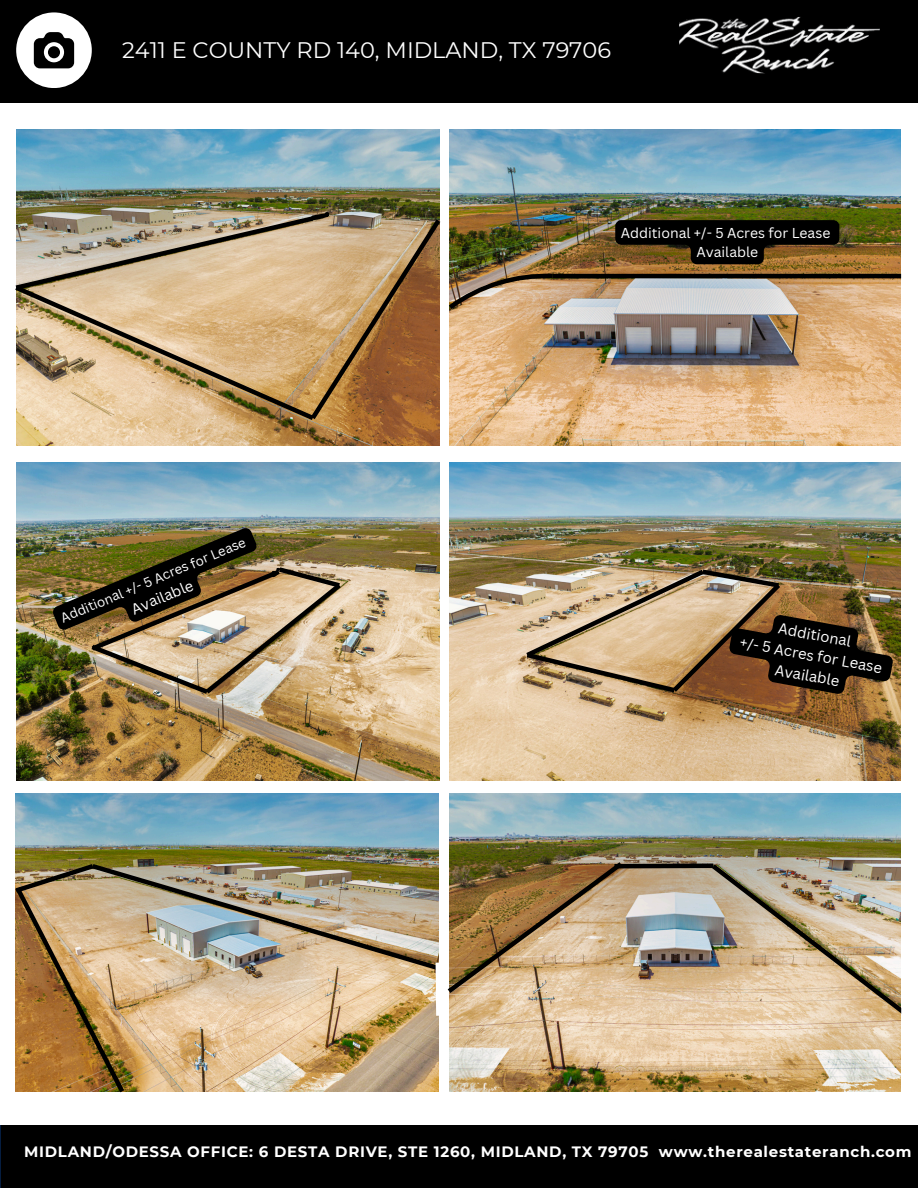
<style>
.page{position:relative;width:918px;height:1188px;background:#fff}
.page>*{position:absolute;margin:0;border:0;box-sizing:border-box;transform-origin:0 0}
.t1{font:22.5px "Montserrat";color:#fff}
.t2{font:700 15px "Montserrat";letter-spacing:.045em;color:#fff}
.t3{font:14.85px "Canva Sans";color:#fff}
.t4{font:13.95px/19.5px "Canva Sans";color:#fff;text-align:center}
.t5{font:13.35px "Canva Sans";color:#fff}
</style>
<div class="page">
<div style="left:2px;top:1126px;width:916px;height:62px;background:#000"></div>
<div style="left:1px;top:0;width:917px;height:102px;background:#000"></div>
<svg style="left:675px;top:12px;width:209px;height:66px;background:#282929"></svg>
<svg style="left:16px;top:12px;width:76px;height:76px"></svg>
<img style="left:16px;top:129px;width:423px;height:317px">
<img style="left:449px;top:129px;width:451px;height:317px">
<img style="left:16px;top:462px;width:423px;height:319px">
<img style="left:449px;top:462px;width:451px;height:319px">
<img style="left:449px;top:794px;width:451px;height:298px">
<img style="left:16px;top:794px;width:423px;height:64px">
<hr style="left:614px;top:864px;width:99px;height:4px;background:#000">
<img style="left:707px;top:860px;width:194px;height:162px">
<hr style="left:553px;top:274px;width:365px;height:4px;background:#000">
<div style="left:901px;top:191px;width:17px;height:194px;background:#fff"></div>
<svg style="left:615px;top:220px;width:224px;height:44px;background:#271b0b"></svg>
<img style="left:521px;top:566px;width:377px;height:137px">
<img style="left:15px;top:212px;width:545px;height:212px">
<img style="left:15px;top:858px;width:612px;height:235px">
<img style="left:51px;top:526px;width:295px;height:172px">
<p class="t1" style="left:122px;top:36px;width:490px">2411 E COUNTY RD 140, MIDLAND, TX 79706</p>
<p class="t4" style="left:621px;top:223px;width:211px">Additional +/- 5 Acres for Lease<br>Available</p>
<p class="t5" style="left:58px;top:610px;width:201px;rotate:-23deg">Additional +/- 5 Acres for Lease</p>
<p class="t3" style="left:128px;top:600px;width:67px;rotate:-23deg">Available</p>
<p class="t3" style="left:780px;top:618px;width:75px;rotate:10deg">Additional</p>
<p class="t3" style="left:777px;top:659px;width:67px;rotate:10deg">Available</p>
<p class="t3" style="left:742px;top:632px;width:146px;rotate:10deg">+/- 5 Acres for Lease</p>
<h1 class="t2" style="left:80px;top:1143px;width:190px">ND/ODESSA OFFICE: 6</h1>
<p class="t2" style="left:276px;top:1143px;width:159px">ICE: 3908 IVEFFEN</p>
<h1 class="t2" style="left:441px;top:1143px;width:31px">260</h1>
<h1 class="t2" style="left:481px;top:1143px;width:80px">MIDAND,</h1>
<p class="t2" style="left:575px;top:1143px;width:12px">X</p>
<p class="t2" style="left:601px;top:1143px;width:42px">9706</p>
<h1 class="t2" style="left:659px;top:1143px;width:254px">www.tTIGUSestateranch.com</h1>
<h1 class="t2" style="left:24px;top:1143px;width:802px">MIDLAMIDLAND/ODESSA OFFDESTA DRKNI, STE 1DR, ,MIDLLAND,TTX779705• WWW.herealA.COM</h1>
</div>
